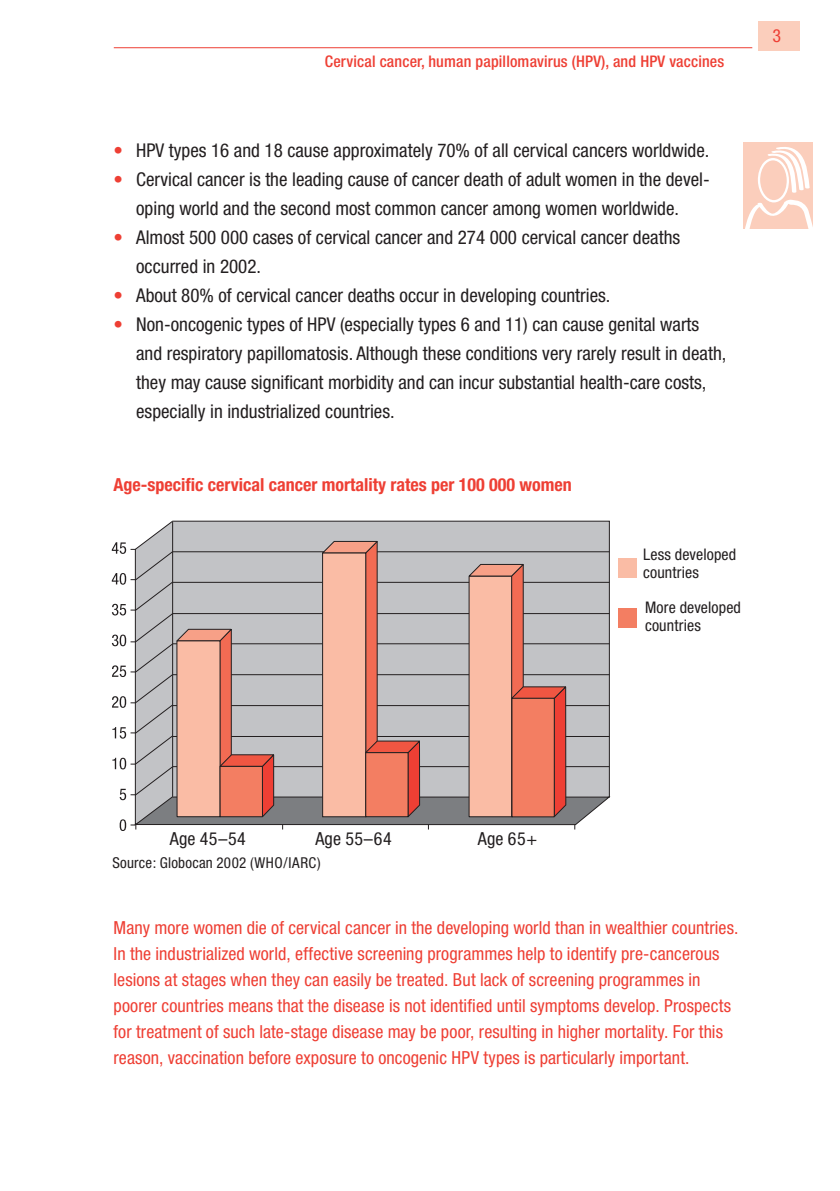
<style>
.page{position:relative;width:840px;height:1191px;background:#fff}
.page>*{position:absolute;margin:0;border:0;box-sizing:border-box;transform-origin:0 0}
.text_indent_1{font:condensed 19px/29px "Helvetica Neue";color:#231f20}
.text_body{font:condensed 18px/26px "Helvetica Neue";letter-spacing:.005em;color:#ee3f34}
.text_Bold{font:700 condensed 18px "Helvetica Neue";color:#ee3f34}
.text_body-2{font:condensed 18px "Helvetica Neue";letter-spacing:.015em;color:#231f20}
.t1{font:500 condensed 16px "Helvetica Neue";letter-spacing:.01em;color:#ee3f34}
.text_body-3{font:condensed 16px/18px "Helvetica Neue";letter-spacing:.01em;color:#231f20}
.text_body-4{font:condensed 15px "Helvetica Neue";letter-spacing:.02em;color:#231f20}
.s1{color:#ee3f34}
</style>
<div class="page">
<div style="left:743px;top:142px;width:69px;height:87px;background:#fbcebc"></div>
<svg style="left:745px;top:145px;width:68px;height:84px"></svg>
<div style="left:757px;top:22px;width:42px;height:29px;background:#fbcebc"></div>
<hr style="left:114px;top:47px;width:637px;height:1px;background:#ee3f34">
<svg style="left:147px;top:521px;width:462px;height:19px;background:#bdbec1"></svg>
<hr style="left:172px;top:521px;width:1px;height:276px;background:#231f20">
<svg style="left:112px;top:540px;width:498px;height:291px;background:#caada7"></svg>
<div style="left:618px;top:558px;width:19px;height:20px;background:#fabca5"></div>
<div style="left:618px;top:608px;width:19px;height:20px;background:#f37e62"></div>
<p class="t1" style="left:325px;top:52px;width:400px">Cervical cancer, human papillomavirus (HPV), and HPV vaccines</p>
<p class="text_indent_1" style="left:113px;top:135px;width:597px"><span class="s1">•</span> HPV types 16 and 18 cause approximately 70% of all cervical cancers worldwide.</p>
<p class="text_indent_1" style="left:113px;top:164px;width:597px;text-align:center"><span class="s1">•</span> Cervical cancer is the leading cause of cancer death of adult women in the devel&shy;oping world and the second most common cancer among women worldwide.</p>
<p class="text_indent_1" style="left:136px;top:222px;width:545px;text-indent:-23px"><span class="s1">•</span> Almost 500 000 cases of cervical cancer and 274 000 cervical cancer deaths occurred in 2002.</p>
<p class="text_indent_1" style="left:113px;top:280px;width:498px"><span class="s1">•</span> About 80% of cervical cancer deaths occur in developing countries.</p>
<p class="text_indent_1" style="left:136px;top:309px;width:591px;text-indent:-23px"><span class="s1">•</span> Non-oncogenic types of HPV (especially types 6 and 11) can cause genital warts and respiratory papillomatosis. Although these conditions very rarely result in death, they may cause significant morbidity and can incur substantial health-care costs, especially in industrialized countries.</p>
<p class="text_Bold" style="left:113px;top:473px;width:459px">Age-specific cervical cancer mortality rates per 100 000 women</p>
<p class="text_body-3" style="left:642px;top:546px;width:95px">Less developed countries</p>
<p class="text_body-3" style="left:644px;top:598px;width:97px">More developed countries</p>
<p class="text_body" style="left:772px;top:23px;width:10px">3</p>
<p class="text_body-2" style="left:170px;top:828px;width:77px">Age 45–54</p>
<p class="text_body-2" style="left:315px;top:828px;width:78px">Age 55–64</p>
<p class="text_body-2" style="left:477px;top:828px;width:61px">Age 65+</p>
<p class="text_body-4" style="left:112px;top:854px;width:210px">Source: Globocan 2002 (WHO/IARC)</p>
<p class="text_body" style="left:113px;top:914px;width:626px">Many more women die of cervical cancer in the developing world than in wealthier countries.<br>In the industrialized world, effective screening programmes help to identify pre-cancerous lesions at stages when they can easily be treated. But lack of screening programmes in poorer countries means that the disease is not identified until symptoms develop. Prospects for treatment of such late-stage disease may be poor, resulting in higher mortality. For this reason, vaccination before exposure to oncogenic HPV types is particularly important.</p>
</div>
